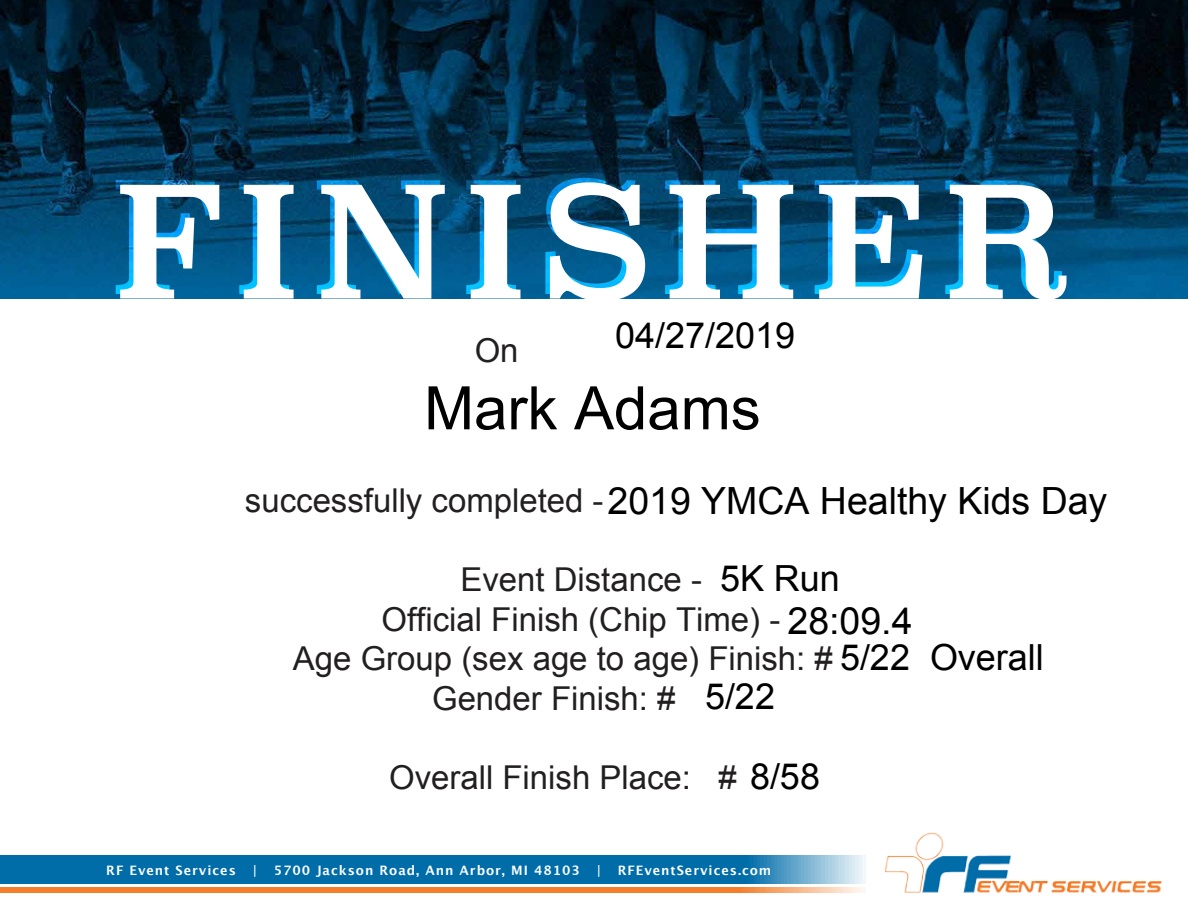
<style>
.page{position:relative;width:1188px;height:918px;background:#fff}
.page>*{position:absolute;margin:0;border:0;box-sizing:border-box;transform-origin:0 0}
.t1{font:153px "Superclarendon";letter-spacing:.1em;color:#fff}
.t2{font:60px "Arial";color:#000}
.t3{font:37.5px "Arial";color:#000}
.t4{font:36px "Arial";color:#000}
.t5{font:32.85px "Arial";color:#221f20}
.t6{font:700 13.05px "Lucida Grande";letter-spacing:.075em;color:#fff}
.s1{font-size:36px;color:#000}
</style>
<div class="page">
<img style="left:0;top:0;width:1188px;height:298px">
<img style="left:884px;top:832px;width:278px;height:61px">
<svg style="left:0;top:856px;width:865px;height:27px;background:#1076ae"></svg>
<svg style="left:0;top:887px;width:865px;height:5px;background:#f48739"></svg>
<h1 class="t1" style="left:110px;top:135px;width:957px">FINISHER</h1>
<p class="t5" style="left:475px;top:328px;width:45px">On</p>
<p class="t4" style="left:615px;top:315px;width:182px">04/27/2019</p>
<h2 class="t2" style="left:424px;top:375px;width:338px">Mark Adams</h2>
<p class="t3" style="left:608px;top:480px;width:501px">2019 YMCA Healthy Kids Day</p>
<p class="t5" style="left:245px;top:479px;width:360px">successfully completed -</p>
<p class="t4" style="left:720px;top:558px;width:121px">5K Run</p>
<p class="t5" style="left:460px;top:558px;width:243px">Event Distance -</p>
<p class="t5" style="left:382px;top:598px;width:400px">Official Finish (Chip Time) -</p>
<p class="t5" style="left:293px;top:637px;width:619px">Age Group (sex age to age) Finish: # <span class="s1">5/22</span></p>
<p class="t5" style="left:432px;top:677px;width:245px">Gender Finish: #</p>
<p class="t3" style="left:788px;top:600px;width:127px">28:09.4</p>
<p class="t4" style="left:705px;top:677px;width:72px">5/22</p>
<p class="t5" style="left:389px;top:756px;width:432px">Overall Finish Place: # <span class="s1">8/58</span></p>
<p class="t4" style="left:930px;top:638px;width:115px">Overall</p>
<p class="t6" style="left:106px;top:860px;width:131px">RF Event Services</p>
<p class="t6" style="left:252px;top:860px;width:6px">|</p>
<p class="t6" style="left:274px;top:860px;width:308px">5700 Jackson Road, Ann Arbor, MI 48103</p>
<p class="t6" style="left:596px;top:860px;width:6px">|</p>
<p class="t6" style="left:618px;top:860px;width:155px">RFEventServices.com</p>
</div>
